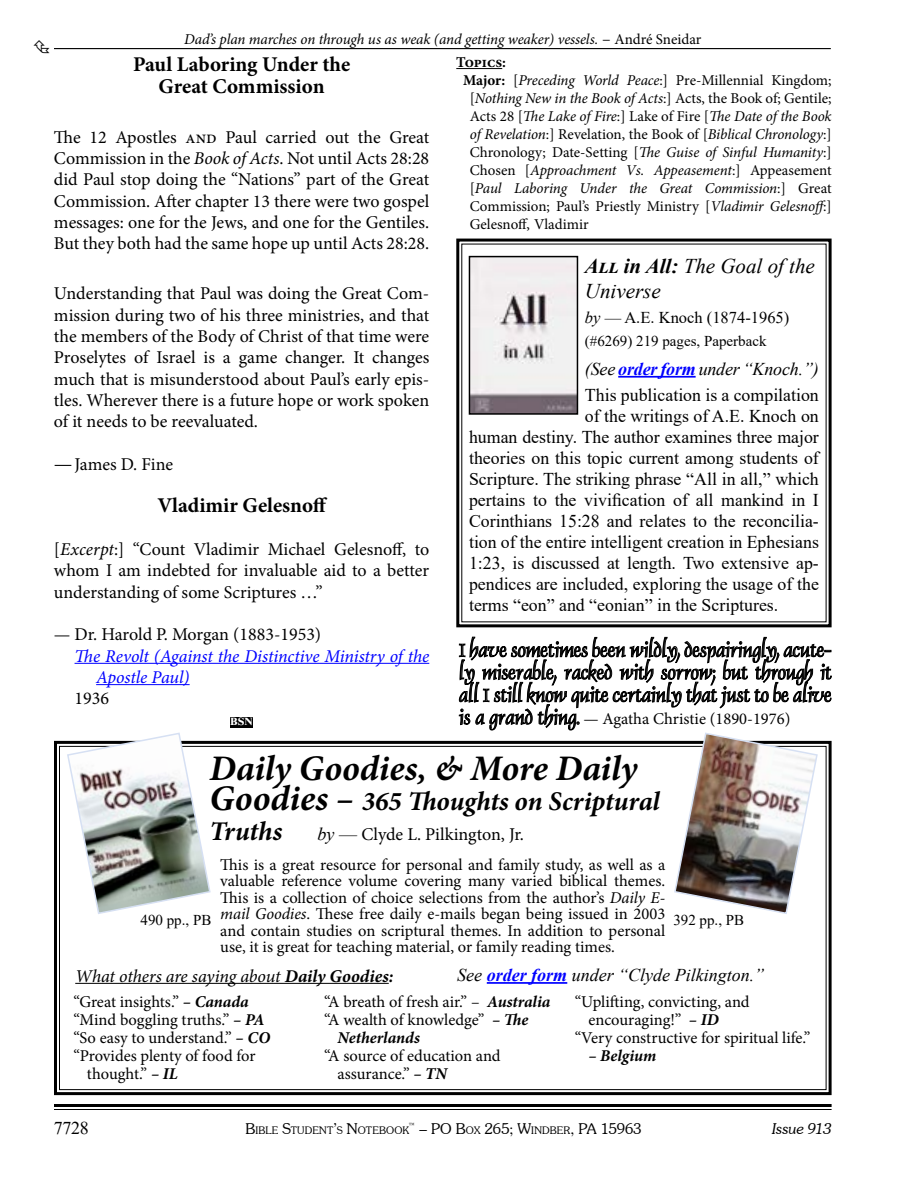
<style>
.page{position:relative;width:918px;height:1188px;background:#fff}
.page>*{position:absolute;margin:0;border:0;box-sizing:border-box;transform-origin:0 0}
.t1{font:italic 700 36px "Minion Pro";letter-spacing:-.005em;color:#000}
.t2{font:italic 700 27px/30px "Minion Pro";letter-spacing:-.005em;color:#000}
.t3{font:700 21px/21.3px "Minion Pro";color:#000;text-align:center}
.t4{font:italic 21px/25.2px "Times New Roman";color:#000}
.t5{font:20.7px/22.5px "Dauphin Plain";color:#000;text-align:justify}
.t6{font:18px/21.3px "Minion Pro";color:#000;text-align:justify}
.t7{font:18px/21px "Times New Roman";color:#000}
.t8{font:italic 18px/21.3px "Minion Pro";letter-spacing:-.01em;color:#00f}
.t9{font:italic 18px "Minion Pro";letter-spacing:-.015em;color:#000}
.t10{font:italic 18px "Times New Roman";color:#000}
.t11{font:16.5px/16.5px "Minion Pro";color:#000;text-align:justify}
.t12{font:16.5px "Times New Roman";color:#000}
.t13{font:italic 700 16.5px "Minion Pro";letter-spacing:-.005em;color:#000}
.t14{font:italic 15px "Minion Pro";letter-spacing:-.005em;color:#000}
.t15{font:15px "Minion Pro";color:#000}
.t16{font:15px "Times New Roman";color:#000}
.t17{font:300 15px "Souvenir IT Cby BT";color:#000}
.t18{font:italic 300 15px "Souvenir IT Cby BT";color:#000}
.t19{font:700 15px "Minion Pro";letter-spacing:-.005em;color:#000}
.t20{font:700 15px "Times New Roman";color:#fff}
.t21{font:300 10.5px "Souvenir IT Cby BT";letter-spacing:.015em;color:#000}
.t22{font:300 8.7px "Souvenir IT Cby BT";color:#000}
.s1{font-style:normal;font-size:16.5px}
.s2{font-style:normal}
.s3{font-style:italic}
.s4{font-size:20.25px}
.s5{font-weight:700}
.s6{font-weight:700;font-style:italic;color:#00f}
.s7{font-family:"Dauphin Plain";font-size:20.7px}
.s8{font-size:36px}
.s9{font-family:"Times New Roman";font-style:italic}
.s10{font-family:"Times New Roman"}
.s11{font-weight:700;font-style:italic}
.s12{font-weight:700;color:#00f}
.s13{font-size:10.5px}
.s14{font-size:15px}
</style>
<div class="page">
<hr style="left:54px;top:1104px;width:778px;height:3px;background:#000">
<hr style="left:54px;top:1109px;width:778px;height:1px;background:#000">
<hr style="left:54px;top:48px;width:777px;height:1px;background:#000">
<hr style="left:75px;top:663px;width:354px;height:1px;background:#00f">
<hr style="left:96px;top:684px;width:94px;height:1px;background:#00f">
<hr style="left:456px;top:68px;width:46px;height:1px;background:#000">
<svg style="left:54px;top:740px;width:778px;height:356px"></svg>
<hr style="left:487px;top:982px;width:80px;height:2px;background:#00f">
<svg style="left:66px;top:732px;width:146px;height:183px"></svg>
<hr style="left:75px;top:983px;width:314px;height:1px;background:#000">
<div style="left:230px;top:717px;width:23px;height:10px;background:#000"></div>
<svg style="left:456px;top:238px;width:376px;height:390px"></svg>
<img style="left:472px;top:259px;width:103px;height:153px">
<div style="left:469px;top:256px;width:109px;height:159px;border:2px solid #000"></div>
<svg style="left:459px;top:637px;width:373px;height:278px"></svg>
<p class="t14" style="left:184px;top:29px;width:519px">Dad’s plan marches on through us as weak (and getting weaker) vessels. <span class="s1">–</span> <span class="s2">André Sneidar</span></p>
<p class="t3" style="left:133px;top:54px;width:219px">Paul Laboring Under the<br>Great Commission</p>
<p class="t6" style="left:54px;top:127px;width:377px">The 12 Apostles and Paul carried out the Great Commission in the <span class="s3">Book of Acts</span>. Not until Acts 28:28 did Paul stop doing the “Nations” part of the Great Commission. After chapter 13 there were two gospel messages: one for the Jews, and one for the Gentiles.<br>But they both had the same hope up until Acts 28:28.</p>
<p class="t6" style="left:54px;top:283px;width:377px">Understanding that Paul was doing the Great Com&shy;mission during two of his three ministries, and that the members of the Body of Christ of that time were Proselytes of Israel is a game changer. It changes much that is misunderstood about Paul’s early epis&shy;tles. Wherever there is a future hope or work spoken of it needs to be reevaluated.</p>
<p class="t6" style="left:54px;top:454px;width:121px"><span class="s4">—</span>James D. Fine</p>
<p class="t3" style="left:157px;top:495px;width:172px">Vladimir Gelesnoff</p>
<p class="t6" style="left:54px;top:539px;width:377px">[<span class="s3">Excerpt</span>:] “Count Vladimir Michael Gelesnoff, to whom I am indebted for invaluable aid to a better understanding of some Scriptures …”</p>
<p class="t6" style="left:54px;top:624px;width:269px">— Dr. Harold P. Morgan (1883-1953)</p>
<p class="t8" style="left:96px;top:645px;width:335px;text-indent:-22px">The Revolt (Against the Distinctive Ministry of the<br>Apostle Paul)</p>
<p class="t6" style="left:75px;top:688px;width:36px">1936</p>
<p class="t19" style="left:456px;top:52px;width:51px">Topics:</p>
<p class="t15" style="left:463px;top:70px;width:370px"><span class="s5">Major:</span> [<span class="s3">Preceding World Peace</span>:] Pre-Millennial Kingdom;</p>
<p class="t15" style="left:470px;top:88px;width:363px">[<span class="s3">Nothing New in the Book of Acts</span>:] Acts, the Book of; Gentile;</p>
<p class="t14" style="left:470px;top:106px;width:363px"><span class="s2">Acts 28 [</span>The Lake of Fire<span class="s2">:] Lake of Fire [</span>The Date of the Book</p>
<p class="t14" style="left:470px;top:124px;width:363px">of Revelation<span class="s2">:] Revelation, the Book of [</span>Biblical Chronology<span class="s2">:]</span></p>
<p class="t15" style="left:470px;top:142px;width:363px">Chronology; Date-Setting [<span class="s3">The Guise of Sinful Humanity</span>:]</p>
<p class="t14" style="left:470px;top:160px;width:363px"><span class="s2">Chosen [</span>Approachment Vs. Appeasement<span class="s2">:] Appeasement</span></p>
<p class="t14" style="left:470px;top:178px;width:363px"><span class="s2">[</span>Paul Laboring Under the Great Commission<span class="s2">:] Great</span></p>
<p class="t15" style="left:470px;top:196px;width:363px">Commission; Paul’s Priestly Ministry [<span class="s3">Vladimir Gelesnoff</span>:]</p>
<p class="t15" style="left:470px;top:214px;width:120px">Gelesnoff, Vladimir</p>
<p class="t4" style="left:585px;top:253px;width:231px"><span class="s5">All in All:</span> The Goal of the<br>Universe</p>
<p class="t12" style="left:585px;top:306px;width:206px"><span class="s3">by</span> — A.E. Knoch (1874-1965)</p>
<p class="t16" style="left:585px;top:331px;width:183px">(#6269) 219 pages, Paperback</p>
<p class="t7" style="left:585px;top:355px;width:235px;line-height:26.4px"><span class="s3">(See</span> <span class="s6">order form</span> <span class="s3">under “Knoch.”)<br></span>This publication is a compilation</p>
<p class="t7" style="left:469px;top:405px;width:351px;text-align:justify;text-indent:116px">of the writings of A.E. Knoch on human destiny. The author examines three major theories on this topic current among students of Scripture. The striking phrase “All in all,” which pertains to the vivification of all mankind in I Corinthians 15:28 and relates to the reconcilia&shy;tion of the entire intelligent creation in Ephesians 1:23, is discussed at length. Two extensive ap&shy;pendices are included, exploring the usage of the terms “eon” and “eonian” in the Scriptures.</p>
<p class="t5" style="left:459px;top:639px;width:374px">I have sometimes been wildly, despairingly, acute&shy;ly miserable, racked with sorrow; but through it all I still know quite certainly that just to be alive</p>
<p class="t11" style="left:459px;top:711px;width:333px"><span class="s7">is a grand thing.</span> — Agatha Christie (1890-1976)</p>
<p class="t20" style="left:230px;top:709px;width:24px">bsn</p>
<h1 class="t1" style="left:210px;top:743px;width:429px">Daily Goodies, &amp; More Daily</h1>
<h2 class="t2" style="left:210px;top:786px;width:452px"><span class="s8">Goodies –</span> 365 Thoughts on Scriptural<br>Truths</h2>
<p class="t6" style="left:318px;top:824px;width:208px"><span class="s9">by</span> <span class="s10">—</span> Clyde L. Pilkington, Jr.</p>
<p class="t11" style="left:220px;top:856px;width:447px">This is a great resource for personal and family study, as well as a valuable reference volume covering many varied biblical themes.<br>This is a collection of choice selections from the author’s <span class="s3">Daily E&shy;mail Goodies</span>. These free daily e-mails began being issued in 2003 and contain studies on scriptural themes. In addition to personal use, it is great for teaching material, or family reading times.</p>
<p class="t11" style="left:73px;top:993px;width:177px">“Great insights.” <span class="s11">– Canada</span></p>
<p class="t11" style="left:73px;top:1011px;width:193px">“Mind boggling truths.” <span class="s11">– PA</span></p>
<p class="t11" style="left:73px;top:1029px;width:198px">“So easy to understand.” <span class="s11">– CO</span></p>
<p class="t11" style="left:73px;top:1047px;width:184px">“Provides plenty of food for</p>
<p class="t11" style="left:87px;top:1065px;width:93px">thought.” <span class="s11">– IL</span></p>
<p class="t16" style="left:141px;top:909px;width:72px">490 pp., PB</p>
<p class="t16" style="left:673px;top:909px;width:72px">392 pp., PB</p>
<p class="t10" style="left:457px;top:963px;width:308px">See <span class="s12">order form</span> under “Clyde Pilkington.”</p>
<p class="t9" style="left:75px;top:964px;width:320px">What others are saying about <span class="s5">Daily Goodies:</span></p>
<p class="t11" style="left:575px;top:993px;width:176px">“Uplifting, convicting, and</p>
<p class="t11" style="left:588px;top:1011px;width:132px">encouraging!” <span class="s11">– ID</span></p>
<p class="t11" style="left:575px;top:1029px;width:237px">“Very constructive for spiritual life.”</p>
<p class="t13" style="left:588px;top:1044px;width:70px">– Belgium</p>
<p class="t11" style="left:324px;top:993px;width:228px">“A breath of fresh air.” – <span class="s11">Australia</span></p>
<p class="t11" style="left:324px;top:1011px;width:206px">“A wealth of knowledge” <span class="s11">– The</span></p>
<p class="t13" style="left:338px;top:1026px;width:84px">Netherlands</p>
<p class="t11" style="left:338px;top:1046px;width:165px;line-height:18px;text-indent:-13px">“A source of education and assurance.” <span class="s11">– TN</span></p>
<p class="t7" style="left:54px;top:1117px;width:36px">7728</p>
<p class="t17" style="left:419px;top:1119px;width:224px">– PO B<span class="s13">OX</span> 265; W<span class="s13">INDBER</span>, PA 15963</p>
<p class="t18" style="left:772px;top:1119px;width:61px">Issue 913</p>
<p class="t21" style="left:245px;top:1124px;width:165px"><span class="s14">B</span>IBLE <span class="s14">S</span>TUDENT<span class="s14">’</span>S <span class="s14">N</span>OTEBOOK</p>
<p class="t22" style="left:408px;top:1121px;width:9px">™</p>
</div>
